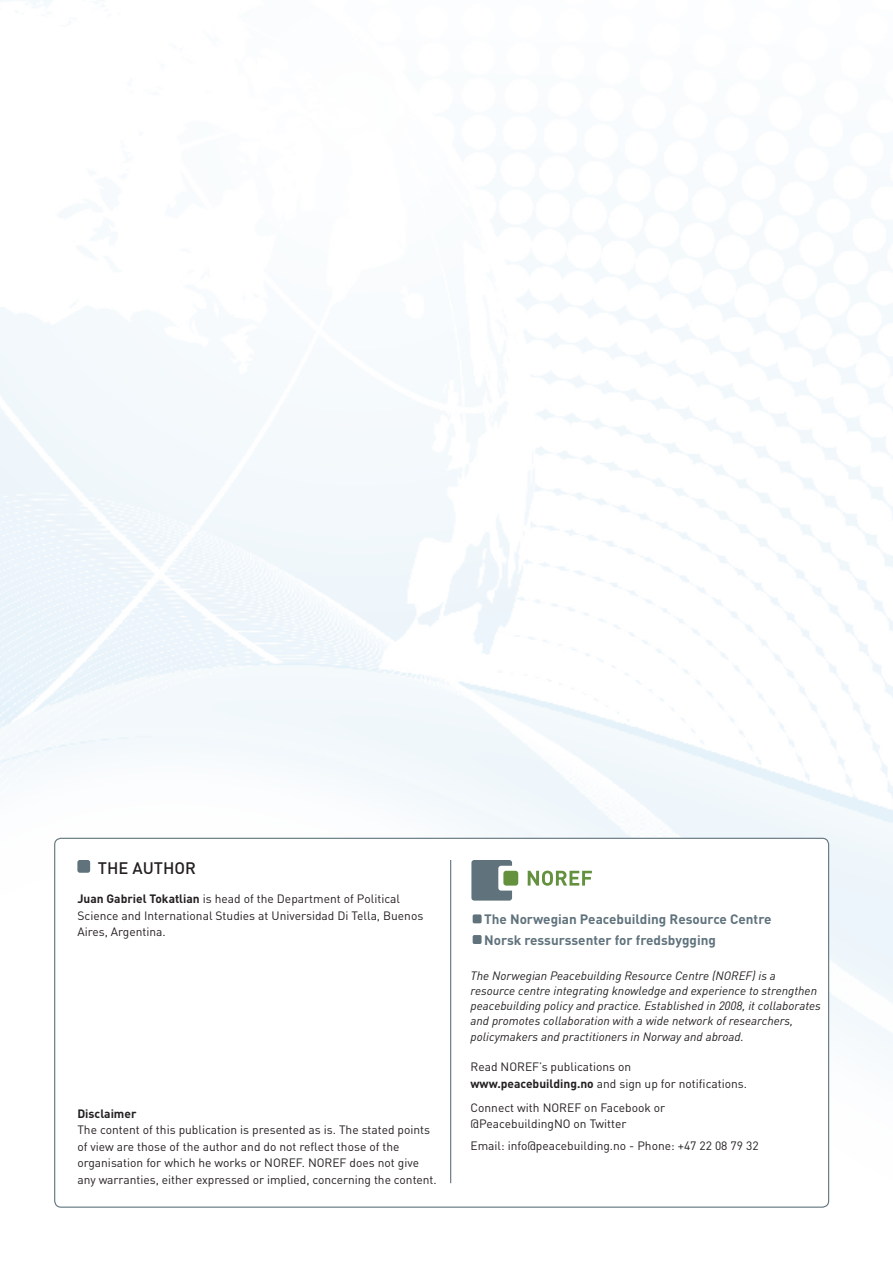
<style>
.page{position:relative;width:893px;height:1263px;background:#fff}
.page>*{position:absolute;margin:0;border:0;box-sizing:border-box;transform-origin:0 0}
.t1{font:500 16.5px "DIN";color:#231f20}
.t2{font:700 13.5px/21px "DIN";color:#60737d}
.t3{font:12px/16.5px "DIN";color:#231f20}
.t4{font:italic 12px/15px "DIN";color:#231f20}
.t5{font:700 12px "DIN";color:#231f20}
.s1{font-weight:700}
</style>
<div class="page">
<img style="left:0;top:0;width:893px;height:1206px">
<div style="left:55px;top:838px;width:774px;height:369px;background:#fff;border-radius:6px"></div>
<hr style="left:450px;top:860px;width:1px;height:323px;background:#60737d">
<div style="left:77px;top:860px;width:13px;height:13px;background:#60737d;border-radius:2px"></div>
<svg style="left:528px;top:871px;width:64px;height:15px"></svg>
<div style="left:471px;top:860px;width:41px;height:41px;background:#60737d;border-radius:3px"></div>
<div style="left:498px;top:866px;width:25px;height:24px;background:#fff;border-radius:3px"></div>
<div style="left:503px;top:871px;width:15px;height:14px;background:#63913e;border-radius:3px"></div>
<div style="left:473px;top:914px;width:9px;height:9px;background:#60737d;border-radius:2px"></div>
<div style="left:473px;top:935px;width:9px;height:9px;background:#60737d;border-radius:2px"></div>
<h1 class="t1" style="left:98px;top:857px;width:96px">THE AUTHOR</h1>
<p class="t3" style="left:77px;top:890px;width:347px"><span class="s1">Juan Gabriel Tokatlian</span> is head of the Department of Political<br>Science and International Studies at Universidad Di Tella, Buenos<br>Aires, Argentina.</p>
<p class="t5" style="left:77px;top:1105px;width:61px">Disclaimer</p>
<p class="t3" style="left:77px;top:1121px;width:361px">The content of this publication is presented as is. The stated points of view are those of the author and do not reflect those of the organisation for which he works or NOREF. NOREF does not give any warranties, either expressed or implied, concerning the content.</p>
<p class="t2" style="left:484px;top:907px;width:289px">The Norwegian Peacebuilding Resource Centre<br>Norsk ressurssenter for fredsbygging</p>
<p class="t4" style="left:471px;top:968px;width:352px">The Norwegian Peacebuilding Resource Centre (NOREF) is a resource centre integrating knowledge and experience to strengthen peacebuilding policy and practice. Established in 2008, it collaborates and promotes collaboration with a wide network of researchers,</p>
<p class="t4" style="left:471px;top:1029px;width:275px">policymakers and practitioners in Norway and abroad.</p>
<p class="t3" style="left:471px;top:1058px;width:278px">Read NOREF’s publications on <span class="s1">www.peacebuilding.no</span> and sign up for notifications.</p>
<p class="t3" style="left:471px;top:1099px;width:196px">Connect with NOREF on Facebook or @PeacebuildingNO on Twitter</p>
<p class="t3" style="left:470px;top:1137px;width:290px">Email: info@peacebuilding.no - Phone: +47 22 08 79 32</p>
</div>
